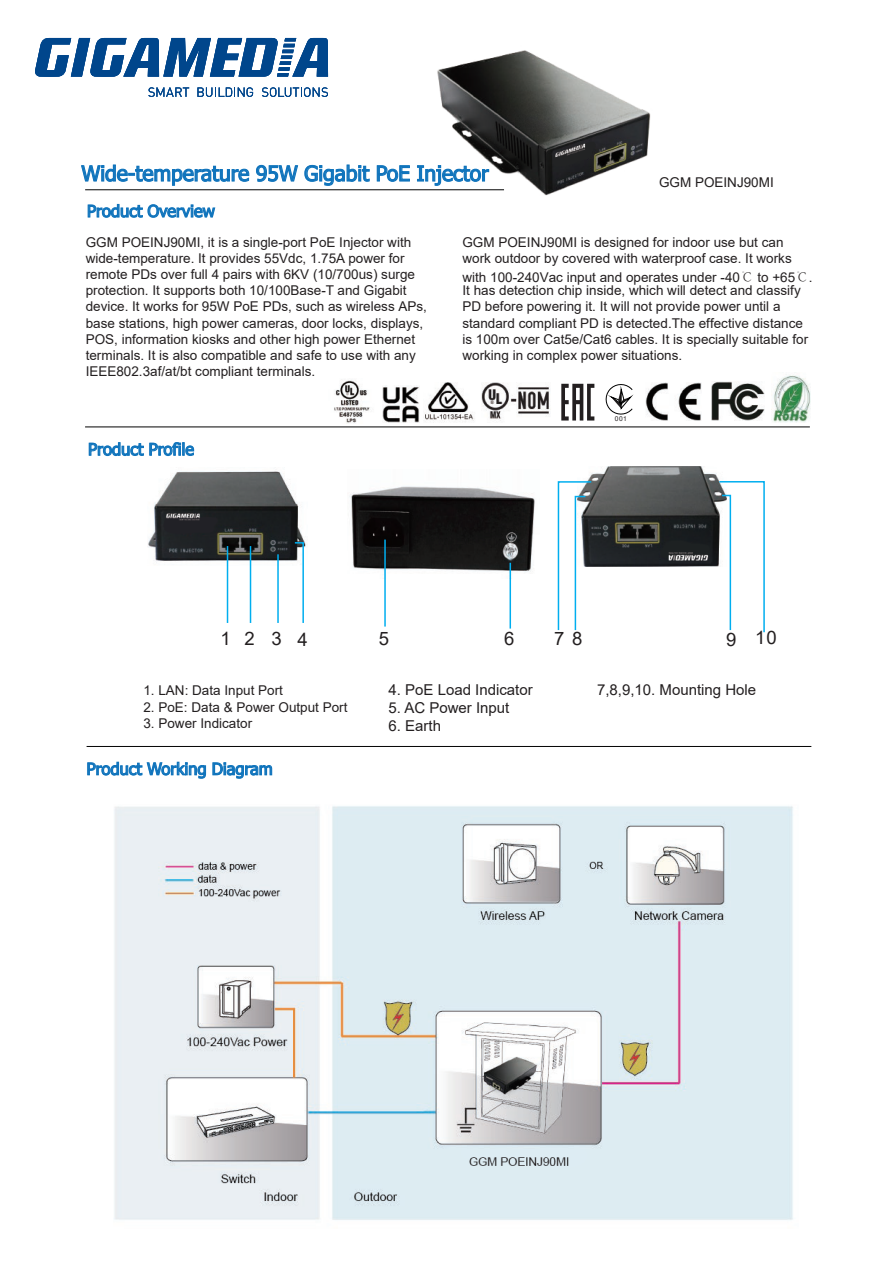
<style>
.page{position:relative;width:893px;height:1263px;background:#fff}
.page>*{position:absolute;margin:0;border:0;box-sizing:border-box;transform-origin:0 0}
.t1{font:21px "Tahoma";color:#1074bc}
.t2{font:18.45px "Arial";letter-spacing:.79em;color:#231f20}
.t3{font:16.5px "Tahoma";color:#1074bc}
.t4{font:15px "Arial";color:#231f20}
.t5{font:13.5px/16.2px "Arial";color:#231f20}
.t6{font:13.5px "Arial";color:#221e1f}
.t7{font:6.75px "Arial";color:#231f20}
.s1{font-style:inherit}
.s2{font-family:"Adobe Song Std";font-weight:300}
</style>
<div class="page">
<img style="left:435px;top:50px;width:216px;height:146px">
<hr style="left:85px;top:189px;width:419px;height:1px;background:#030303">
<hr style="left:87px;top:746px;width:724px;height:1px;background:#030303">
<img style="left:148px;top:471px;width:158px;height:95px">
<hr style="left:227px;top:546px;width:1px;height:77px;background:#00aeef">
<hr style="left:250px;top:546px;width:1px;height:77px;background:#00aeef">
<hr style="left:277px;top:554px;width:2px;height:69px;background:#00aeef">
<svg style="left:81px;top:164px;width:289px;height:22px"></svg>
<svg style="left:376px;top:165px;width:34px;height:17px"></svg>
<svg style="left:417px;top:165px;width:73px;height:22px"></svg>
<svg style="left:87px;top:203px;width:129px;height:15px"></svg>
<svg style="left:88px;top:442px;width:107px;height:15px"></svg>
<svg style="left:87px;top:761px;width:186px;height:18px"></svg>
<img style="left:114px;top:806px;width:679px;height:414px">
<hr style="left:85px;top:427px;width:725px;height:1px;background:#030303">
<img style="left:349px;top:486px;width:186px;height:92px">
<hr style="left:384px;top:540px;width:2px;height:87px;background:#00aeef">
<hr style="left:510px;top:563px;width:1px;height:66px;background:#00aeef">
<img style="left:771px;top:375px;width:39px;height:48px">
<img style="left:334px;top:379px;width:36px;height:44px">
<img style="left:711px;top:381px;width:54px;height:40px">
<img style="left:646px;top:383px;width:56px;height:38px">
<img style="left:425px;top:383px;width:125px;height:39px">
<img style="left:588px;top:467px;width:131px;height:99px">
<svg style="left:293px;top:541px;width:12px;height:82px"></svg>
<svg style="left:557px;top:480px;width:36px;height:151px"></svg>
<svg style="left:718px;top:480px;width:47px;height:153px"></svg>
<svg style="left:605px;top:384px;width:28px;height:31px"></svg>
<svg style="left:561px;top:384px;width:33px;height:36px"></svg>
<img style="left:382px;top:386px;width:37px;height:36px">
<svg style="left:35px;top:38px;width:293px;height:39px"></svg>
<svg style="left:148px;top:87px;width:41px;height:10px"></svg>
<svg style="left:197px;top:87px;width:56px;height:10px"></svg>
<svg style="left:262px;top:87px;width:66px;height:10px"></svg>
<h1 class="t1" style="left:81px;top:159px;width:409px">Wide-temperature 95W Gigabit PoE Injector</h1>
<p class="t3" style="left:87px;top:200px;width:130px">Product Overview</p>
<p class="t5" style="left:86px;top:234px;width:343px"><span class="s1">GGM POEINJ90MI</span>, it is a single-port PoE Injector with wide-temperature. It provides 55Vdc, 1.75A power for remote PDs over full 4 pairs with 6KV (10/700us) surge protection. It supports both 10/100Base-T and Gigabit device. It works for 95W PoE PDs, such as wireless APs, base stations, high power cameras, door locks, displays, POS, information kiosks and other high power Ethernet terminals. It is also compatible and safe to use with any IEEE802.3af/at/bt compliant terminals.</p>
<p class="t6" style="left:659px;top:173px;width:116px">GGM POEINJ90MI</p>
<p class="t5" style="left:462px;top:234px;width:331px"><span class="s1">GGM POEINJ90MI</span> is designed for indoor use but can work outdoor by covered with waterproof case. It works</p>
<p class="t5" style="left:462px;top:270px;width:352px;line-height:13.4px">with 100-240Vac input and operates under -40<span class="s2">℃</span> to +65<span class="s2">℃</span>.<br>It has detection chip inside, which will detect and classify</p>
<p class="t5" style="left:462px;top:298px;width:347px">PD before powering it. It will not provide power until a standard compliant PD is detected.The effective distance is 100m over Cat5e/Cat6 cables. It is specially suitable for working in complex power situations.</p>
<p class="t3" style="left:88px;top:438px;width:107px">Product Profile</p>
<p class="t7" style="left:615px;top:414px;width:13px">001</p>
<h2 class="t2" style="left:221px;top:626px;width:89px">1234</h2>
<h2 class="t2" style="left:379px;top:626px;width:12px">5</h2>
<h2 class="t2" style="left:504px;top:626px;width:12px">6</h2>
<h2 class="t2" style="left:554px;top:626px;width:30px">7 8</h2>
<h2 class="t2" style="left:726px;top:624px;width:52px">9 10</h2>
<p class="t5" style="left:143px;top:682px;width:141px">1. LAN: Data Input Port</p>
<p class="t5" style="left:143px;top:699px;width:206px">2. PoE: Data &amp; Power Output Port</p>
<p class="t5" style="left:143px;top:715px;width:110px">3. Power Indicator</p>
<p class="t4" style="left:388px;top:680px;width:146px">4. PoE Load Indicator</p>
<p class="t4" style="left:388px;top:698px;width:122px">5. AC Power Input</p>
<p class="t4" style="left:388px;top:716px;width:54px">6. Earth</p>
<p class="t4" style="left:597px;top:680px;width:161px">7,8,9,10. Mounting Hole</p>
<p class="t3" style="left:87px;top:758px;width:188px">Product Working Diagram</p>
</div>
